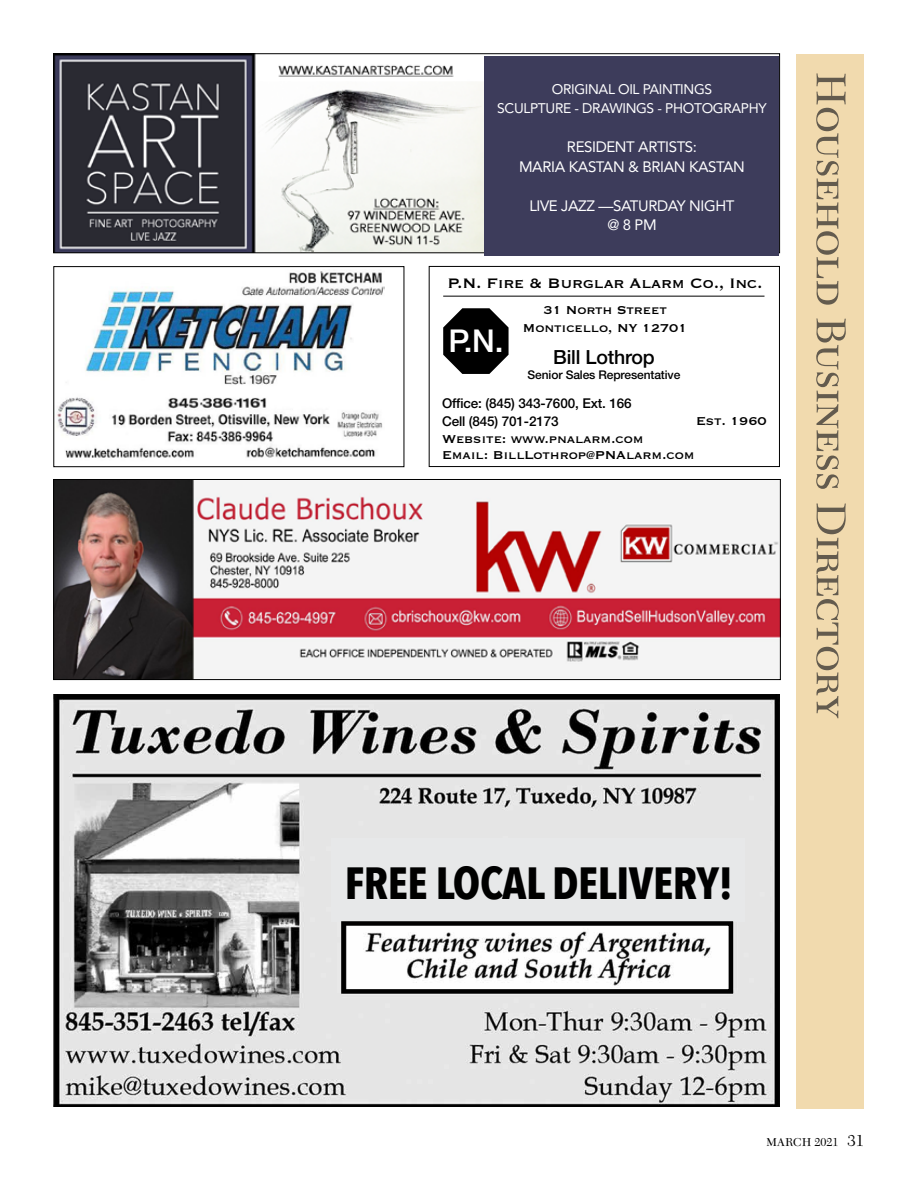
<style>
.page{position:relative;width:918px;height:1188px;background:#fff}
.page>*{position:absolute;margin:0;border:0;box-sizing:border-box;transform-origin:0 0}
.t1{font:700 45px "Avenir Next Condensed";letter-spacing:-.01em;color:#000}
.t2{font:500 31.5px "Helvetica Neue LT Std";color:#fff}
.t3{font:500 19.5px "Helvetica Neue LT Std";letter-spacing:-.01em;color:#000}
.t4{font:18px "Copperplate Thirty One BC";letter-spacing:-.01em;color:#000}
.t5{font:15px/18px "Copperplate Thirty One BC";letter-spacing:-.01em;color:#000;text-align:center}
.t6{font:15px/19.5px "Avenir";letter-spacing:-.025em;color:#fff;text-align:center}
.t7{font:13.8px/19.5px "Avenir";letter-spacing:-.025em;color:#fff;text-align:center}
.t8{font:500 13.5px/18px "Helvetica Neue LT Std";letter-spacing:-.01em;color:#000}
.t9{font:500 12px "Helvetica Neue LT Std";letter-spacing:-.01em;color:#000}
.t10{font:12px "New Caledonia LT Std";color:#000}
.s1{font-size:16.5px}
</style>
<div class="page">
<img style="left:55px;top:481px;width:724px;height:197px">
<div style="left:53px;top:479px;width:728px;height:201px;border:1px solid #000"></div>
<div style="left:796px;top:54px;width:68px;height:1054px;background:#f1daae"></div>
<img style="left:55px;top:56px;width:429px;height:195px">
<div style="left:53px;top:54px;width:727px;height:199px;border:1px solid #000"></div>
<div style="left:485px;top:57px;width:294px;height:199px;background:#3d3c5b"></div>
<svg style="left:816px;top:73px;width:30px;height:645px"></svg>
<img style="left:53px;top:695px;width:727px;height:412px">
<img style="left:57px;top:271px;width:327px;height:187px">
<div style="left:53px;top:266px;width:351px;height:201px;border:1px solid #000"></div>
<div style="left:429px;top:266px;width:351px;height:201px;border:1px solid #000"></div>
<svg style="left:443px;top:308px;width:66px;height:66px"></svg>
<hr style="left:443px;top:296px;width:322px;height:1px;background:#000">
<div style="left:332px;top:838px;width:413px;height:83px;background:#e7e8e9"></div>
<div style="left:341px;top:921px;width:392px;height:73px;border:4px solid #000"></div>
<p class="t7" style="left:497px;top:79px;width:271px">ORIGINAL OIL PAINTINGS<br>SCULPTURE - DRAWINGS - PHOTOGRAPHY</p>
<p class="t6" style="left:519px;top:137px;width:227px">RESIDENT ARTISTS:<br>MARIA KASTAN &amp; BRIAN KASTAN</p>
<p class="t6" style="left:530px;top:196px;width:206px">LIVE JAZZ —SATURDAY NIGHT @ 8 PM</p>
<p class="t4" style="left:448px;top:275px;width:316px">P.N. Fire &amp; Burglar Alarm Co., Inc.</p>
<p class="t5" style="left:523px;top:301px;width:166px">31 North Street<br>Monticello, NY 12701</p>
<h3 class="t3" style="left:553px;top:346px;width:103px">Bill Lothrop</h3>
<p class="t9" style="left:528px;top:367px;width:154px">Senior Sales Representative</p>
<p class="t8" style="left:442px;top:395px;width:191px">Office: (845) 343-7600, Ext. 166<br>Cell (845) 701-2173</p>
<p class="t5" style="left:442px;top:431px;width:254px;line-height:16.5px;text-align:left">Website: www.pnalarm.com<br>Email: BillLothrop@PNAlarm.com</p>
<h2 class="t2" style="left:448px;top:322px;width:56px">P.N.</h2>
<p class="t5" style="left:696px;top:412px;width:72px">Est. 1960</p>
<h1 class="t1" style="left:345px;top:855px;width:390px">FREE LOCAL DELIVERY!</h1>
<p class="t10" style="left:766px;top:1135px;width:99px">MARCH 2021 <span class="s1">31</span></p>
</div>
